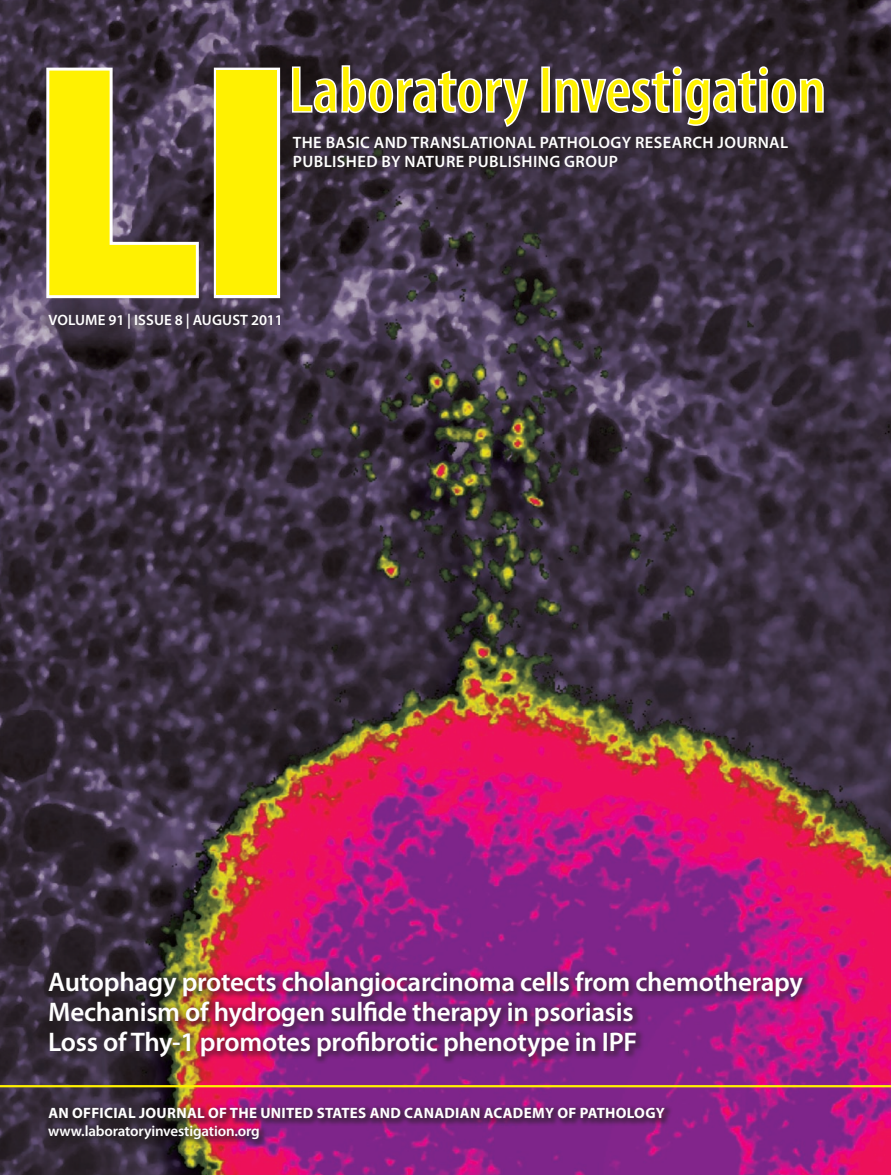
<style>
.page{position:relative;width:891px;height:1175px;background:#fff}
.page>*{position:absolute;margin:0;border:0;box-sizing:border-box;transform-origin:0 0}
.t1{font:900 333px "Myriad Pro";color:#fff101}
.t2{font:600 27px/30px "Myriad Pro";letter-spacing:-.01em;color:#fff}
.t3{font:600 16.5px "Myriad Pro";letter-spacing:.025em;color:#fff}
.t4{font:700 15px "Myriad Pro";letter-spacing:.02em;color:#fff}
.t5{font:600 15px "Myriad Pro";letter-spacing:-.01em;color:#fff}
.t6{font:600 15px "Myriad Pro";letter-spacing:.01em;color:#fff}
</style>
<div class="page">
<img style="left:0;top:0;width:891px;height:1174px">
<div style="left:43px;top:965px;width:767px;height:98px;background:#231f20;opacity:.4"></div>
<svg style="left:292px;top:65px;width:237px;height:62px"></svg>
<div style="left:542px;top:67px;width:7px;height:45px;background:#fff101"></div>
<div style="left:541px;top:66px;width:9px;height:47px;border:1px solid #fff"></div>
<svg style="left:555px;top:66px;width:269px;height:61px"></svg>
<div style="left:28px;top:296px;width:265px;height:47px;background:#231f20;opacity:.75"></div>
<svg style="left:43px;top:65px;width:159px;height:236px"></svg>
<div style="left:214px;top:68px;width:66px;height:230px;border:6px solid #fff"></div>
<div style="left:279px;top:130px;width:507px;height:44px;background:#231f20;opacity:.95"></div>
<div style="left:44px;top:1102px;width:628px;height:44px;background:#231f20;opacity:.49"></div>
<hr style="left:0;top:1085px;width:891px;height:2px;background:#fff101">
<h1 class="t1" style="left:29px;top:-6px;width:271px">LI</h1>
<p class="t6" style="left:48px;top:310px;width:236px">Volume 91 | issue 8 | august 2011</p>
<p class="t3" style="left:293px;top:132px;width:177px">The basic and translati</p>
<p class="t3" style="left:493px;top:132px;width:287px">onal pathology research journal</p>
<p class="t3" style="left:293px;top:151px;width:123px">published by Nat</p>
<p class="t3" style="left:435px;top:151px;width:185px">ure Publishing GrouP</p>
<p class="t2" style="left:48px;top:965px;width:756px">Autophagy protects cholangiocarcinoma cells from chemotherapy<br>Mechanism of hydrogen sulfide therapy in psoriasis<br>Loss of Thy-1 promotes profibrotic phenotype in IPF</p>
<p class="t4" style="left:48px;top:1103px;width:618px">AN OFFICIAL JOURNAL OF THE UNITED STATES AND CANADIAN ACADEMY OF PATHOLOGY</p>
<p class="t5" style="left:48px;top:1121px;width:213px">www.laboratoryinvestigation.org</p>
</div>
